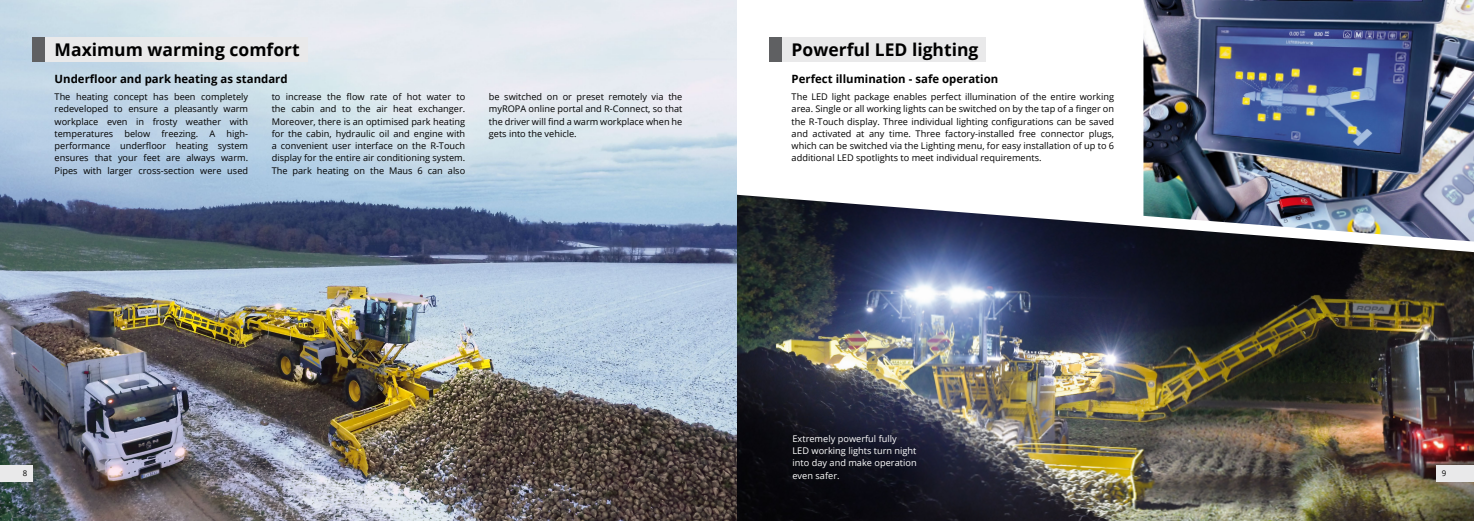
<style>
.page{position:relative;width:1474px;height:521px;background:#fff}
.page>*{position:absolute;margin:0;border:0;box-sizing:border-box;transform-origin:0 0}
.t1{font:700 17.5px "Open Sans";color:#000}
.t2{font:700 11.38px "Open Sans";color:#000}
.t3{font:9.19px/12.2px "Open Sans";color:#000;text-align:justify}
.t4{font:9.19px/12.2px "Open Sans";color:#fff}
.t5{font:7.88px "Open Sans";color:#000}
</style>
<div class="page">
<img style="left:737px;top:195px;width:736px;height:326px">
<img style="left:1143px;top:0;width:330px;height:241px">
<img style="left:0;top:0;width:737px;height:521px">
<div style="left:776px;top:37px;width:210px;height:25px;background:#e9e9ea"></div>
<div style="left:0;top:465px;width:32px;height:16px;background:#e9e9ea"></div>
<div style="left:1436px;top:465px;width:37px;height:16px;background:#e9e9ea"></div>
<div style="left:769px;top:37px;width:12px;height:25px;background:#5f6062"></div>
<div style="left:39px;top:37px;width:269px;height:25px;background:#e9e9ea"></div>
<div style="left:32px;top:37px;width:13px;height:25px;background:#5f6062"></div>
<h1 class="t1" style="left:55px;top:37px;width:247px">Maximum warming comfort</h1>
<p class="t3" style="left:55px;top:90px;width:195px">The heating concept has been completely redeveloped to ensure a pleasantly warm workplace even in frosty weather with temperatures below freezing. A high&shy;performance underfloor heating system ensures that your feet are always warm.<br>Pipes with larger cross-section were used</p>
<p class="t3" style="left:791px;top:90px;width:324px">The LED light package enables perfect illumination of the entire working area. Single or all working lights can be switched on by the tap of a finger on the R-Touch display. Three individual lighting configurations can be saved and activated at any time. Three factory-installed free connector plugs, which can be switched via the Lighting menu, for easy installation of up to 6 additional LED spotlights to meet individual requirements.</p>
<h1 class="t1" style="left:791px;top:37px;width:188px">Powerful LED lighting</h1>
<p class="t2" style="left:55px;top:71px;width:235px">Underfloor and park heating as standard</p>
<p class="t2" style="left:791px;top:71px;width:208px">Perfect illumination - safe operation</p>
<p class="t3" style="left:272px;top:90px;width:195px">to increase the flow rate of hot water to the cabin and to the air heat exchanger.<br>Moreover, there is an optimised park heating for the cabin, hydraulic oil and engine with a convenient user interface on the R-Touch display for the entire air conditioning system.<br>The park heating on the Maus 6 can also</p>
<p class="t3" style="left:489px;top:90px;width:195px">be switched on or preset remotely via the myROPA online portal and R-Connect, so that the driver will find a warm workplace when he gets into the vehicle.</p>
<p class="t4" style="left:792px;top:432px;width:126px">Extremely powerful fully<br>LED working lights turn night into day and make operation even safer.</p>
<p class="t5" style="left:23px;top:468px;width:6px">8</p>
<p class="t5" style="left:1441px;top:468px;width:6px">9</p>
</div>
